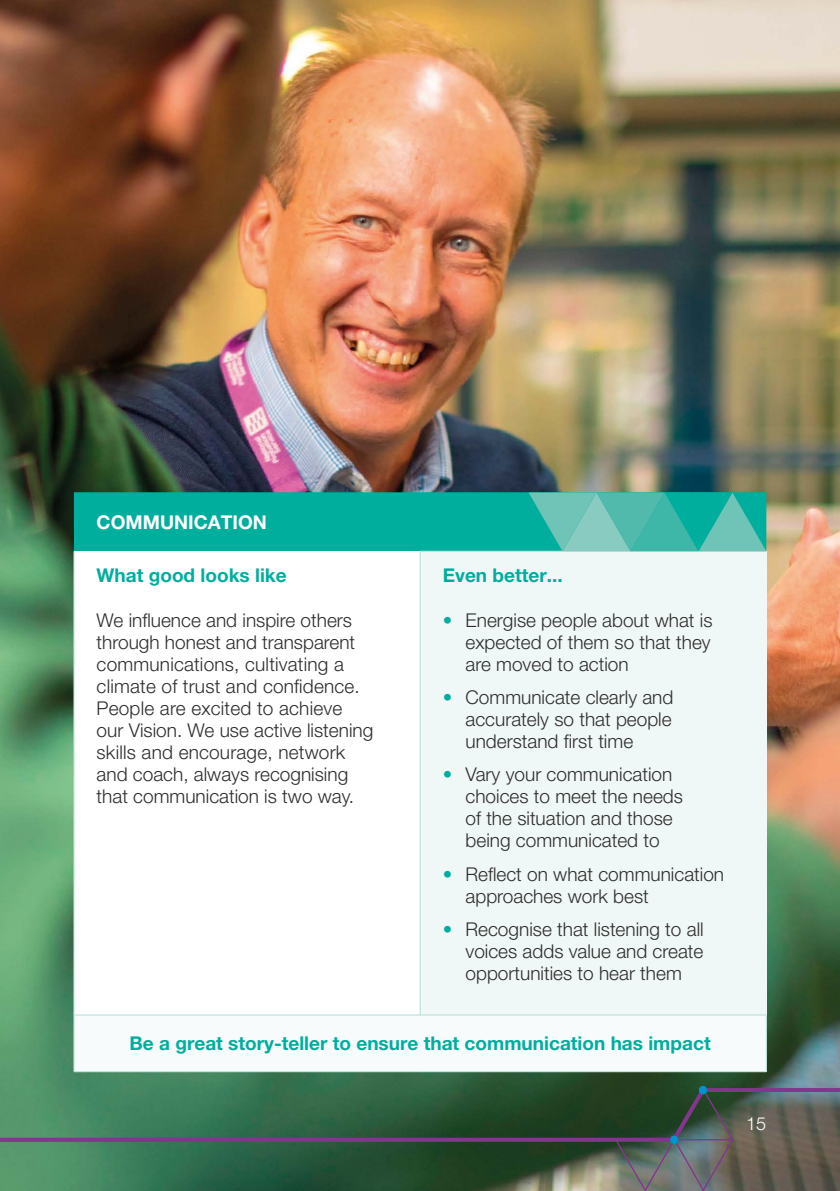
<style>
.page{position:relative;width:840px;height:1191px;background:#fff}
.page>*{position:absolute;margin:0;border:0;box-sizing:border-box;transform-origin:0 0}
.Table_body_9_5_11__3{font:300 19px/22px "Helvetica Neue LT Pro";color:#2e2d2c}
.Table_subhd_9_5_11_b{font:700 19px "Helvetica Neue LT Pro";color:#00ae9e}
.Table_body_9_5_11__3-2{font:700 19px "Helvetica Neue LT Pro";color:#00ae9e}
.Table_WHT_Hdr_9_5_11{font:700 19px "Helvetica Neue LT Pro";color:#fff}
.t1{font:300 18px "Helvetica Neue LT Pro";color:#fff}
.s1{color:#00ae9e}
</style>
<div class="page">
<img style="left:0;top:0;width:839px;height:1191px">
<div style="left:74px;top:492px;width:454px;height:59px;background:#00ae9e"></div>
<div style="left:74px;top:551px;width:346px;height:464px;background:#fff"></div>
<div style="left:420px;top:551px;width:346px;height:464px;background:#f0f8f7"></div>
<div style="left:74px;top:1015px;width:692px;height:56px;background:#f8fbfb"></div>
<hr style="left:74px;top:551px;width:1px;height:464px;background:#b4dcd5">
<hr style="left:419px;top:551px;width:1px;height:464px;background:#b4dcd5">
<hr style="left:74px;top:1015px;width:1px;height:56px;background:#b4dcd5">
<hr style="left:420px;top:551px;width:346px;height:1px;background:#b4dcd5">
<hr style="left:74px;top:1014px;width:346px;height:1px;background:#b4dcd5">
<hr style="left:420px;top:1014px;width:346px;height:1px;background:#b4dcd5">
<hr style="left:765px;top:1015px;width:1px;height:56px;background:#b4dcd5">
<hr style="left:74px;top:1071px;width:346px;height:1px;background:#b4dcd5">
<hr style="left:420px;top:1071px;width:346px;height:1px;background:#b4dcd5">
<svg style="left:528px;top:492px;width:238px;height:59px;background:#47baad"></svg>
<svg style="left:0;top:1086px;width:839px;height:57px;background:#3d644e"></svg>
<div style="left:698px;top:1086px;width:8px;height:8px;border:1px solid #0092d4;border-radius:50%"></div>
<svg style="left:614px;top:1088px;width:147px;height:103px;background:#505a52"></svg>
<p class="Table_WHT_Hdr_9_5_11" style="left:97px;top:510px;width:172px">COMMUNICATION</p>
<p class="Table_body_9_5_11__3-2" style="left:97px;top:563px;width:191px">What good looks like</p>
<p class="Table_body_9_5_11__3" style="left:97px;top:608px;width:278px">We influence and inspire others through honest and transparent communications, cultivating a climate of trust and confidence.<br>People are excited to achieve our Vision. We use active listening skills and encourage, network and coach, always recognising that communication is two way.</p>
<p class="Table_body_9_5_11__3-2" style="left:442px;top:563px;width:121px">Even better...</p>
<p class="Table_body_9_5_11__3" style="left:465px;top:608px;width:248px;text-align:justify;text-indent:-23px"><span class="s1">•</span> Energise people about what is expected of them so that they are moved to action</p>
<p class="Table_body_9_5_11__3" style="left:465px;top:685px;width:209px;text-align:justify;text-indent:-23px"><span class="s1">•</span> Communicate clearly and accurately so that people understand first time</p>
<p class="Table_body_9_5_11__3" style="left:465px;top:763px;width:219px;text-indent:-23px"><span class="s1">•</span> Vary your communication choices to meet the needs of the situation and those being communicated to</p>
<p class="Table_body_9_5_11__3" style="left:465px;top:862px;width:260px;text-indent:-23px"><span class="s1">•</span> Reflect on what communication approaches work best</p>
<p class="Table_body_9_5_11__3" style="left:465px;top:917px;width:239px;text-align:justify;text-indent:-23px"><span class="s1">•</span> Recognise that listening to all voices adds value and create opportunities to hear them</p>
<p class="Table_subhd_9_5_11_b" style="left:129px;top:1031px;width:582px">Be a great story-teller to ensure that communication has impact</p>
<p class="t1" style="left:745px;top:1112px;width:22px">15</p>
</div>
